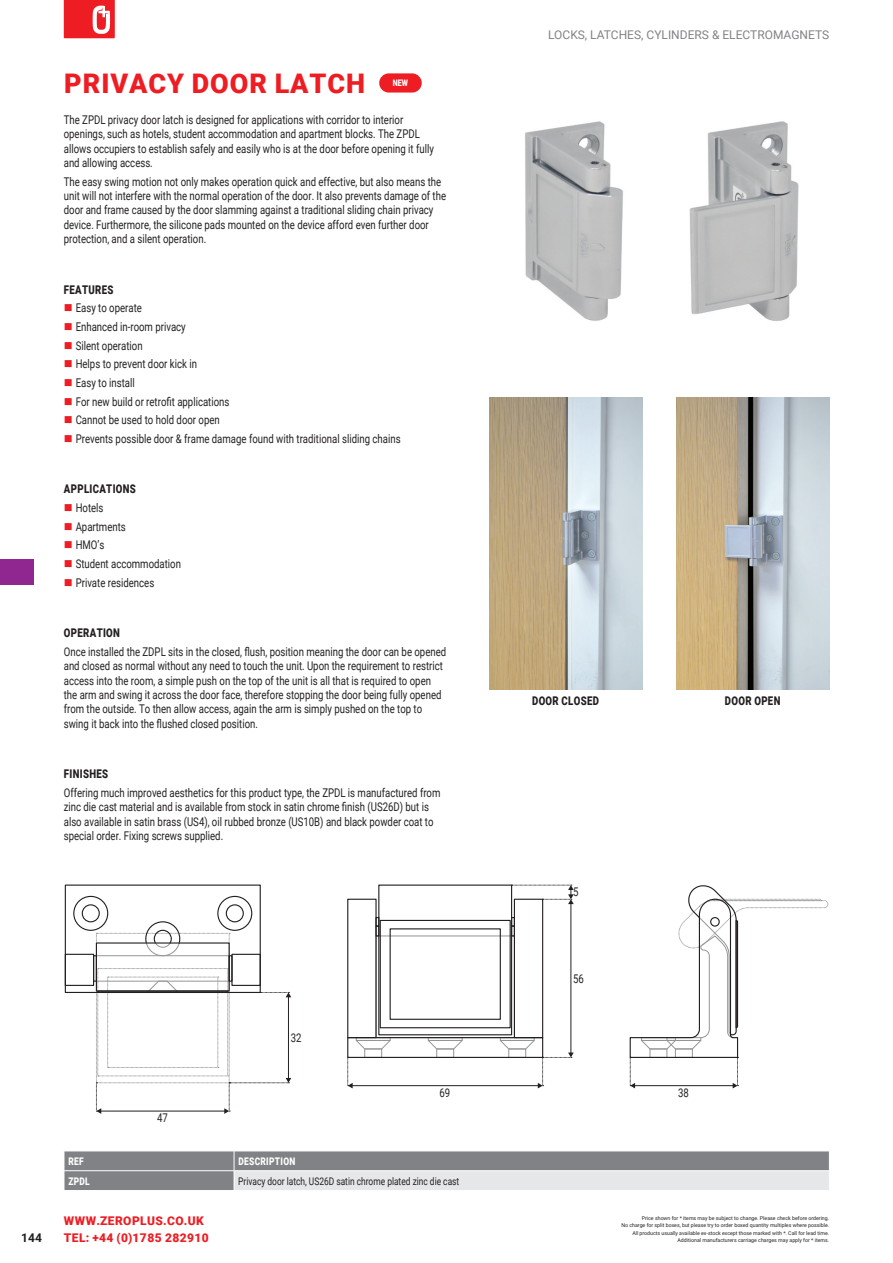
<style>
.page{position:relative;width:893px;height:1263px;background:#fff}
.page>*{position:absolute;margin:0;border:0;box-sizing:border-box;transform-origin:0 0}
.TITLE_RED{font:900 27px "Roboto";letter-spacing:.035em;color:#ee1d23}
.Main_Body_Spaced{font:12px/14.4px "Roboto";color:#231f20;scale:.8 1}
.MAIN_BOLD_SPACED{font:900 12px "Roboto";letter-spacing:.035em;color:#231f20;scale:.8 1}
.t1{font:900 12px/16.5px "Roboto";letter-spacing:.035em;color:#ee1d23}
.t2{font:12px "Roboto";color:#808285}
.t3{font:700 12px "Roboto";color:#231f20}
.Main_Body{font:10.5px "Roboto";color:#231f20;scale:.8 1}
.TABLE_WHITE_BOLD{font:900 10.5px "Roboto";letter-spacing:.035em;color:#fff;scale:.8 1}
.t4{font:900 9px "Roboto";color:#fff;scale:.8 1}
.t5{font:5.25px/7.2px "Roboto";color:#231f20;text-align:right}
</style>
<div class="page">
<svg style="left:64px;top:0;width:51px;height:38px;background:#f03e43"></svg>
<div style="left:0;top:559px;width:34px;height:26px;background:#90268f"></div>
<div style="left:379px;top:73px;width:43px;height:20px;background:#ee1d23;border-radius:10px"></div>
<svg style="left:64px;top:1151px;width:766px;height:39px;background:#abacaf"></svg>
<img style="left:525px;top:121px;width:98px;height:200px">
<svg style="left:689px;top:121px;width:110px;height:200px;fill:#bebebe"></svg>
<div style="left:376px;top:936px;width:139px;height:102px;border:1px solid #939598"></div>
<div style="left:364px;top:1049px;width:18px;height:9px;border:1px solid #939598"></div>
<svg style="left:355px;top:1040px;width:36px;height:10px"></svg>
<div style="left:436px;top:1049px;width:18px;height:9px;border:1px solid #939598"></div>
<svg style="left:427px;top:1040px;width:36px;height:10px"></svg>
<div style="left:347px;top:1037px;width:196px;height:21px;border:1px solid #231f20"></div>
<div style="left:347px;top:899px;width:30px;height:139px;border:1px solid #231f20"></div>
<div style="left:514px;top:899px;width:29px;height:139px;border:1px solid #231f20"></div>
<div style="left:378px;top:884px;width:134px;height:151px;border:1px solid #231f20"></div>
<div style="left:375px;top:925px;width:4px;height:11px;border:1px solid #231f20"></div>
<div style="left:511px;top:925px;width:4px;height:11px;border:1px solid #231f20"></div>
<div style="left:511px;top:917px;width:4px;height:10px;border:1px solid #231f20"></div>
<div style="left:375px;top:917px;width:4px;height:10px;border:1px solid #231f20"></div>
<div style="left:65px;top:884px;width:196px;height:109px;border:1px solid #231f20"></div>
<div style="left:65px;top:954px;width:29px;height:32px;border:1px solid #231f20"></div>
<div style="left:93px;top:955px;width:4px;height:27px;border:1px solid #231f20"></div>
<div style="left:217px;top:896px;width:35px;height:35px;border:1px solid #231f20;border-radius:50%"></div>
<div style="left:226px;top:904px;width:18px;height:18px;border:1px solid #231f20;border-radius:50%"></div>
<div style="left:82px;top:904px;width:18px;height:18px;border:1px solid #231f20;border-radius:50%"></div>
<div style="left:73px;top:896px;width:35px;height:35px;border:1px solid #231f20;border-radius:50%"></div>
<div style="left:380px;top:920px;width:131px;height:108px;border:1px solid #231f20"></div>
<div style="left:390px;top:928px;width:111px;height:92px;border:1px solid #231f20"></div>
<hr style="left:571px;top:903px;width:1px;height:150px;background:#231f20">
<svg style="left:512px;top:885px;width:62px;height:19px"></svg>
<hr style="left:352px;top:1085px;width:187px;height:1px;background:#231f20">
<svg style="left:499px;top:1040px;width:75px;height:48px"></svg>
<svg style="left:347px;top:1057px;width:6px;height:31px"></svg>
<svg style="left:629px;top:885px;width:199px;height:203px"></svg>
<svg style="left:96px;top:921px;width:195px;height:193px"></svg>
<img style="left:489px;top:397px;width:153px;height:293px">
<img style="left:676px;top:397px;width:153px;height:293px">
<p class="TITLE_RED" style="left:64px;top:64px;width:302px">PRIVACY DOOR LATCH</p>
<p class="t4" style="left:393px;top:77px;width:21px">NEW</p>
<p class="Main_Body_Spaced" style="left:64px;top:112px;width:464px">The ZPDL privacy door latch is designed for applications with corridor to interior openings, such as hotels, student accommodation and apartment blocks. The ZPDL allows occupiers to establish safely and easily who is at the door before opening it fully and allowing access.</p>
<p class="Main_Body_Spaced" style="left:64px;top:174px;width:479px">The easy swing motion not only makes operation quick and effective, but also means the unit will not interfere with the normal operation of the door. It also prevents damage of the door and frame caused by the door slamming against a traditional sliding chain privacy device. Furthermore, the silicone pads mounted on the device afford even further door protection, and a silent operation.</p>
<p class="MAIN_BOLD_SPACED" style="left:64px;top:281px;width:63px">FEATURES</p>
<p class="Main_Body_Spaced" style="left:76px;top:300px;width:84px">Easy to operate</p>
<p class="Main_Body_Spaced" style="left:76px;top:319px;width:139px">Enhanced in-room privacy</p>
<p class="Main_Body_Spaced" style="left:76px;top:338px;width:85px">Silent operation</p>
<p class="Main_Body_Spaced" style="left:76px;top:356px;width:153px">Helps to prevent door kick in</p>
<p class="Main_Body_Spaced" style="left:76px;top:375px;width:75px">Easy to install</p>
<p class="Main_Body_Spaced" style="left:76px;top:394px;width:194px">For new build or retrofit applications</p>
<p class="Main_Body_Spaced" style="left:76px;top:412px;width:182px">Cannot be used to hold door open</p>
<p class="Main_Body_Spaced" style="left:76px;top:431px;width:408px">Prevents possible door &amp; frame damage found with traditional sliding chains</p>
<p class="MAIN_BOLD_SPACED" style="left:64px;top:481px;width:91px">APPLICATIONS</p>
<p class="Main_Body_Spaced" style="left:76px;top:500px;width:36px">Hotels</p>
<p class="Main_Body_Spaced" style="left:76px;top:519px;width:64px">Apartments</p>
<p class="Main_Body_Spaced" style="left:76px;top:537px;width:37px">HMO’s</p>
<p class="Main_Body_Spaced" style="left:76px;top:556px;width:133px">Student accommodation</p>
<p class="Main_Body_Spaced" style="left:76px;top:575px;width:100px">Private residences</p>
<p class="MAIN_BOLD_SPACED" style="left:64px;top:624px;width:72px">OPERATION</p>
<p class="Main_Body_Spaced" style="left:64px;top:644px;width:480px">Once installed the ZDPL sits in the closed, flush, position meaning the door can be opened and closed as normal without any need to touch the unit. Upon the requirement to restrict access into the room, a simple push on the top of the unit is all that is required to open the arm and swing it across the door face, therefore stopping the door being fully opened from the outside. To then allow access, again the arm is simply pushed on the top to swing it back into the flushed closed position.</p>
<p class="MAIN_BOLD_SPACED" style="left:64px;top:765px;width:57px">FINISHES</p>
<p class="Main_Body_Spaced" style="left:64px;top:785px;width:472px">Offering much improved aesthetics for this product type, the ZPDL is manufactured from zinc die cast material and is available from stock in satin chrome finish (US26D) but is also available in satin brass (US4), oil rubbed bronze (US10B) and black powder coat to special order. Fixing screws supplied.</p>
<p class="t2" style="left:548px;top:26px;width:282px">LOCKS, LATCHES, CYLINDERS &amp; ELECTROMAGNETS</p>
<p class="MAIN_BOLD_SPACED" style="left:532px;top:692px;width:85px">DOOR CLOSED</p>
<p class="MAIN_BOLD_SPACED" style="left:725px;top:692px;width:71px">DOOR OPEN</p>
<p class="Main_Body_Spaced" style="left:573px;top:884px;width:8px">5</p>
<p class="t3" style="left:21px;top:1229px;width:22px">144</p>
<p class="Main_Body_Spaced" style="left:157px;top:1110px;width:15px">47</p>
<p class="Main_Body_Spaced" style="left:291px;top:1030px;width:15px">32</p>
<p class="Main_Body_Spaced" style="left:573px;top:971px;width:15px">56</p>
<p class="Main_Body_Spaced" style="left:440px;top:1085px;width:15px">69</p>
<p class="Main_Body_Spaced" style="left:678px;top:1085px;width:15px">38</p>
<p class="TABLE_WHITE_BOLD" style="left:68px;top:1154px;width:21px">REF</p>
<p class="TABLE_WHITE_BOLD" style="left:238px;top:1154px;width:73px">DESCRIPTION</p>
<p class="TABLE_WHITE_BOLD" style="left:68px;top:1173px;width:28px">ZPDL</p>
<p class="Main_Body" style="left:238px;top:1173px;width:278px">Privacy door latch, US26D satin chrome plated zinc die cast</p>
<p class="t1" style="left:64px;top:1212px;width:146px">WWW.ZEROPLUS.CO.UK<br>TEL: +44 (0)1785 282910</p>
<p class="t5" style="left:621px;top:1214px;width:209px">Price shown for * items may be subject to change. Please check before ordering.<br>No charge for split boxes, but please try to order boxed quantity multiples where possible.<br>All products usually available ex-stock except those marked with *. Call for lead time.<br>Additional manufacturers carriage charges may apply for * items.</p>
</div>
